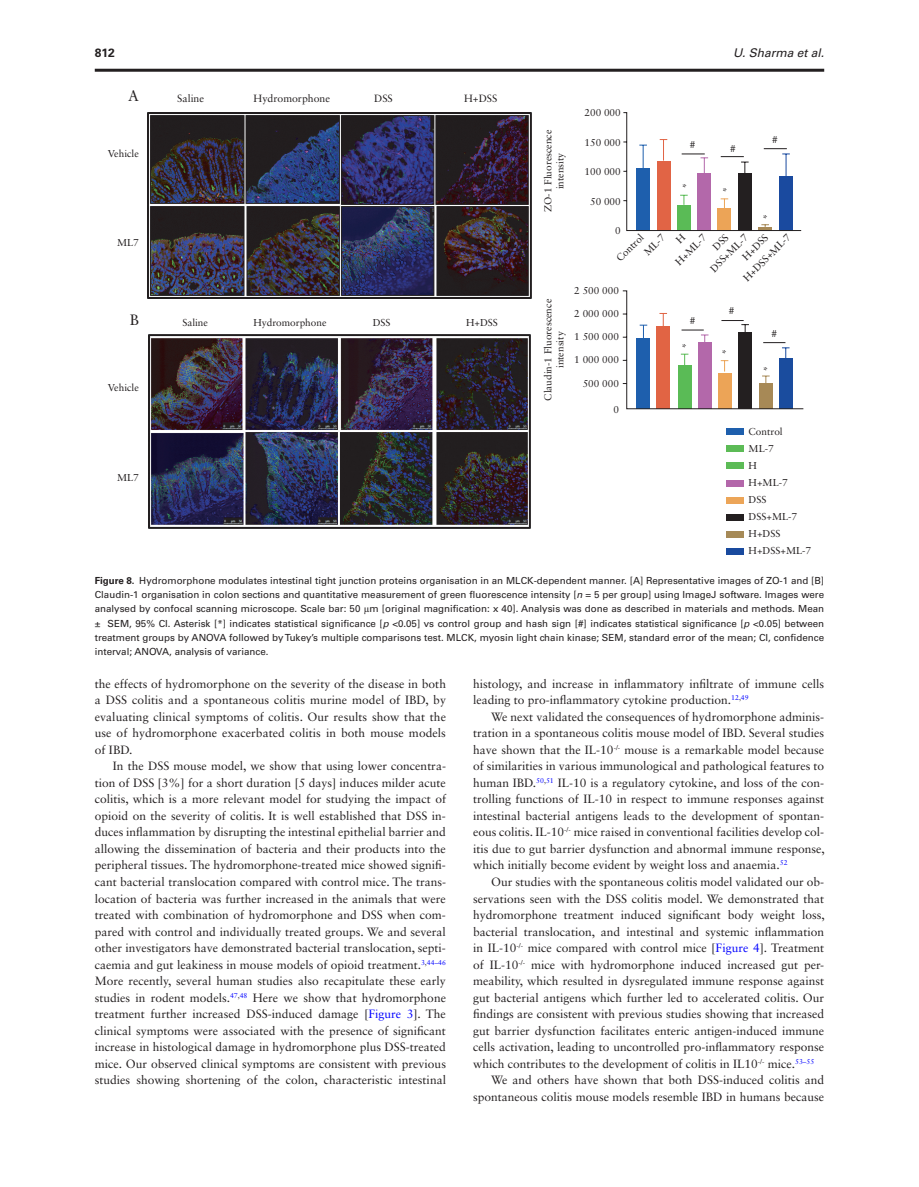
<style>
.page{position:relative;width:919px;height:1187px;background:#fff}
.page>*{position:absolute;margin:0;border:0;box-sizing:border-box;transform-origin:0 0}
.t1{font:15px "Sabon LT Std";color:#231f20}
.t2{font:12px/16.5px "Sabon LT Std";color:#231f20;text-align:justify}
.t3{font:italic 12px "Univers LT Std";color:#231f20}
.t4{font:700 12px "Univers LT Std";color:#231f20}
.t5{font:10.5px "Sabon LT Std";color:#231f20}
.t6{font:10.05px/17.1px "Sabon LT Std";color:#231f20;text-align:center}
.t7{font:9.75px/14.2px "Univers LT Std";color:#231f20;text-align:justify}
.s1{font-weight:700}
.s2{font-style:italic}
.s3{font-family:"Gandhari Unicode"}
.s4{color:#00f}
</style>
<div class="page">
<img style="left:148px;top:113px;width:383px;height:185px">
<img style="left:149px;top:335px;width:381px;height:193px">
<div style="left:726px;top:428px;width:18px;height:7px;background:#1e5fad"></div>
<div style="left:726px;top:445px;width:18px;height:7px;background:#5cbb56"></div>
<div style="left:726px;top:463px;width:18px;height:6px;background:#5cbb56"></div>
<div style="left:726px;top:480px;width:18px;height:6px;background:#b367aa"></div>
<div style="left:726px;top:497px;width:18px;height:6px;background:#eca558"></div>
<div style="left:726px;top:514px;width:18px;height:6px;background:#231f20"></div>
<div style="left:726px;top:531px;width:18px;height:6px;background:#a68a57"></div>
<div style="left:726px;top:548px;width:18px;height:6px;background:#194a9e"></div>
<svg style="left:622px;top:112px;width:182px;height:297px"></svg>
<hr style="left:95px;top:69px;width:729px;height:3px;background:#231f20">
<svg style="left:712px;top:233px;width:17px;height:18px"></svg>
<p class="t4" style="left:95px;top:45px;width:22px">812</p>
<p class="t3" style="left:733px;top:45px;width:93px">U. Sharma et al.</p>
<p class="t1" style="left:128px;top:87px;width:12px">A</p>
<p class="t5" style="left:177px;top:92px;width:28px">Saline</p>
<p class="t6" style="left:108px;top:145px;width:33px">Vehicle</p>
<p class="t6" style="left:117px;top:234px;width:23px">ML7</p>
<p class="t5" style="left:253px;top:92px;width:78px">Hydromorphone</p>
<p class="t5" style="left:374px;top:92px;width:20px">DSS</p>
<p class="t5" style="left:464px;top:92px;width:35px">H+DSS</p>
<p class="t1" style="left:130px;top:310px;width:11px">B</p>
<p class="t6" style="left:108px;top:378px;width:33px">Vehicle</p>
<p class="t6" style="left:117px;top:469px;width:23px">ML7</p>
<p class="t6" style="left:182px;top:313px;width:27px">Saline</p>
<p class="t6" style="left:253px;top:313px;width:75px">Hydromorphone</p>
<p class="t6" style="left:373px;top:313px;width:19px">DSS</p>
<p class="t6" style="left:466px;top:313px;width:33px">H+DSS</p>
<p class="t6" style="left:542px;top:212px;width:84px;line-height:12px;rotate:-90deg">ZO-1 Fluorescence intensity</p>
<p class="t6" style="left:542px;top:400px;width:103px;line-height:12px;rotate:-90deg">Claudin-1 Fluorescence intensity</p>
<p class="t6" style="left:584px;top:104px;width:38px">200 000</p>
<p class="t6" style="left:772px;top:131px;width:7px">#</p>
<p class="t6" style="left:584px;top:134px;width:38px">150 000</p>
<p class="t6" style="left:584px;top:163px;width:38px">100 000</p>
<p class="t6" style="left:590px;top:192px;width:32px">50 000</p>
<p class="t6" style="left:615px;top:222px;width:7px">0</p>
<p class="t6" style="left:689px;top:136px;width:7px">#</p>
<p class="t6" style="left:730px;top:139px;width:7px">#</p>
<p class="t6" style="left:681px;top:179px;width:7px">*</p>
<p class="t6" style="left:722px;top:182px;width:7px">*</p>
<p class="t6" style="left:762px;top:210px;width:7px">*</p>
<p class="t6" style="left:738px;top:273px;width:64px;rotate:-45deg">H+DSS+ML-7</p>
<p class="t6" style="left:629px;top:237px;width:27px;line-height:15px;text-align:left;text-indent:-24px;rotate:-45deg">Control<br>ML-7</p>
<p class="t6" style="left:661px;top:248px;width:41px;line-height:14.7px;rotate:-45deg">H<br>H+ML-7</p>
<p class="t6" style="left:705px;top:264px;width:50px;rotate:-45deg">DSS+ML-7</p>
<p class="t6" style="left:737px;top:252px;width:33px;rotate:-45deg">H+DSS</p>
<p class="t6" style="left:574px;top:282px;width:46px">2 500 000</p>
<p class="t6" style="left:574px;top:305px;width:46px">2 000 000</p>
<p class="t6" style="left:574px;top:328px;width:46px">1 500 000</p>
<p class="t6" style="left:574px;top:351px;width:46px">1 000 000</p>
<p class="t6" style="left:582px;top:374px;width:38px">500 000</p>
<p class="t6" style="left:613px;top:401px;width:7px">0</p>
<p class="t6" style="left:690px;top:311px;width:7px">#</p>
<p class="t6" style="left:681px;top:338px;width:7px">*</p>
<p class="t6" style="left:729px;top:302px;width:7px">#</p>
<p class="t6" style="left:721px;top:345px;width:7px">*</p>
<p class="t6" style="left:771px;top:324px;width:7px">#</p>
<p class="t6" style="left:762px;top:361px;width:7px">*</p>
<p class="t6" style="left:748px;top:422px;width:64px;text-align:left">Control<br>ML-7<br>H<br>H+ML-7<br>DSS<br>DSS+ML-7<br>H+DSS<br>H+DSS+ML-7</p>
<p class="t7" style="left:95px;top:573px;width:730px"><span class="s1">Figure 8.</span> Hydromorphone modulates intestinal tight junction proteins organisation in an MLCK-dependent manner. [A] Representative images of ZO-1 and [B] Claudin-1 organisation in colon sections and quantitative measurement of green fluorescence intensity [<span class="s2">n</span> = 5 per group] using ImageJ software. Images were analysed by confocal scanning microscope. Scale bar: 50 <span class="s3">μ</span>m [original magnification: x 40]. Analysis was done as described in materials and methods. Mean ± SEM, 95% CI. Asterisk [*] indicates statistical significance [<span class="s2">p</span> &lt;0.05] vs control group and hash sign [#] indicates statistical significance [<span class="s2">p</span> &lt;0.05] between treatment groups by ANOVA followed by Tukey’s multiple comparisons test. MLCK, myosin light chain kinase; SEM, standard error of the mean; CI, confidence interval; ANOVA, analysis of variance.</p>
<p class="t2" style="left:95px;top:675px;width:353px">the effects of hydromorphone on the severity of the disease in both a DSS colitis and a spontaneous colitis murine model of IBD, by evaluating clinical symptoms of colitis. Our results show that the use of hydromorphone exacerbated colitis in both mouse models of IBD.</p>
<p class="t2" style="left:95px;top:757px;width:353px;text-indent:18px">In the DSS mouse model, we show that using lower concentra&shy;tion of DSS [3%] for a short duration [5 days] induces milder acute colitis, which is a more relevant model for studying the impact of opioid on the severity of colitis. It is well established that DSS in&shy;duces inflammation by disrupting the intestinal epithelial barrier and allowing the dissemination of bacteria and their products into the peripheral tissues. The hydromorphone-treated mice showed signifi&shy;cant bacterial translocation compared with control mice. The trans&shy;location of bacteria was further increased in the animals that were treated with combination of hydromorphone and DSS when com&shy;pared with control and individually treated groups. We and several other investigators have demonstrated bacterial translocation, septi&shy;caemia and gut leakiness in mouse models of opioid treatment.<sup>3</sup><sup>,</sup><sup>44–46<br></sup>More recently, several human studies also recapitulate these early studies in rodent models.<sup>47</sup><sup>,</sup><sup>48</sup> Here we show that hydromorphone treatment further increased DSS-induced damage [<span class="s4">Figure 3</span>]. The clinical symptoms were associated with the presence of significant increase in histological damage in hydromorphone plus DSS-treated mice. Our observed clinical symptoms are consistent with previous studies showing shortening of the colon, characteristic intestinal</p>
<p class="t2" style="left:473px;top:675px;width:352px">histology, and increase in inflammatory infiltrate of immune cells leading to pro-inflammatory cytokine production.<sup>12</sup><sup>,</sup><sup>49</sup></p>
<p class="t2" style="left:473px;top:708px;width:353px;text-indent:18px">We next validated the consequences of hydromorphone adminis&shy;tration in a spontaneous colitis mouse model of IBD. Several studies have shown that the IL-10<sup>-/-</sup> mouse is a remarkable model because of similarities in various immunological and pathological features to human IBD.<sup>50</sup><sup>,</sup><sup>51</sup> IL-10 is a regulatory cytokine, and loss of the con&shy;trolling functions of IL-10 in respect to immune responses against intestinal bacterial antigens leads to the development of spontan&shy;eous colitis. IL-10<sup>-/-</sup> mice raised in conventional facilities develop col&shy;itis due to gut barrier dysfunction and abnormal immune response, which initially become evident by weight loss and anaemia.<sup>52</sup></p>
<p class="t2" style="left:491px;top:873px;width:335px">Our studies with the spontaneous colitis model validated our ob-</p>
<p class="t2" style="left:473px;top:889px;width:352px">servations seen with the DSS colitis model. We demonstrated that</p>
<p class="t2" style="left:473px;top:906px;width:353px">hydromorphone treatment induced significant body weight loss,</p>
<p class="t2" style="left:473px;top:922px;width:353px">bacterial translocation, and intestinal and systemic inflammation</p>
<p class="t2" style="left:473px;top:939px;width:352px">in IL-10<sup>-/-</sup> mice compared with control mice [<span class="s4">Figure 4</span>]. Treatment</p>
<p class="t2" style="left:473px;top:955px;width:353px">of IL-10<sup>-/-</sup> mice with hydromorphone induced increased gut per-</p>
<p class="t2" style="left:473px;top:972px;width:353px">meability, which resulted in dysregulated immune response against</p>
<p class="t2" style="left:473px;top:988px;width:353px">gut bacterial antigens which further led to accelerated colitis. Our</p>
<p class="t2" style="left:473px;top:1005px;width:352px">findings are consistent with previous studies showing that increased</p>
<p class="t2" style="left:473px;top:1021px;width:352px">gut barrier dysfunction facilitates enteric antigen-induced immune</p>
<p class="t2" style="left:473px;top:1038px;width:352px">cells activation, leading to uncontrolled pro-inflammatory response</p>
<p class="t2" style="left:473px;top:1054px;width:343px">which contributes to the development of colitis in IL10<sup>-/-</sup> mice.<sup>53–55</sup></p>
<p class="t2" style="left:491px;top:1071px;width:334px">We and others have shown that both DSS-induced colitis and</p>
<p class="t2" style="left:473px;top:1087px;width:352px">spontaneous colitis mouse models resemble IBD in humans because</p>
</div>
